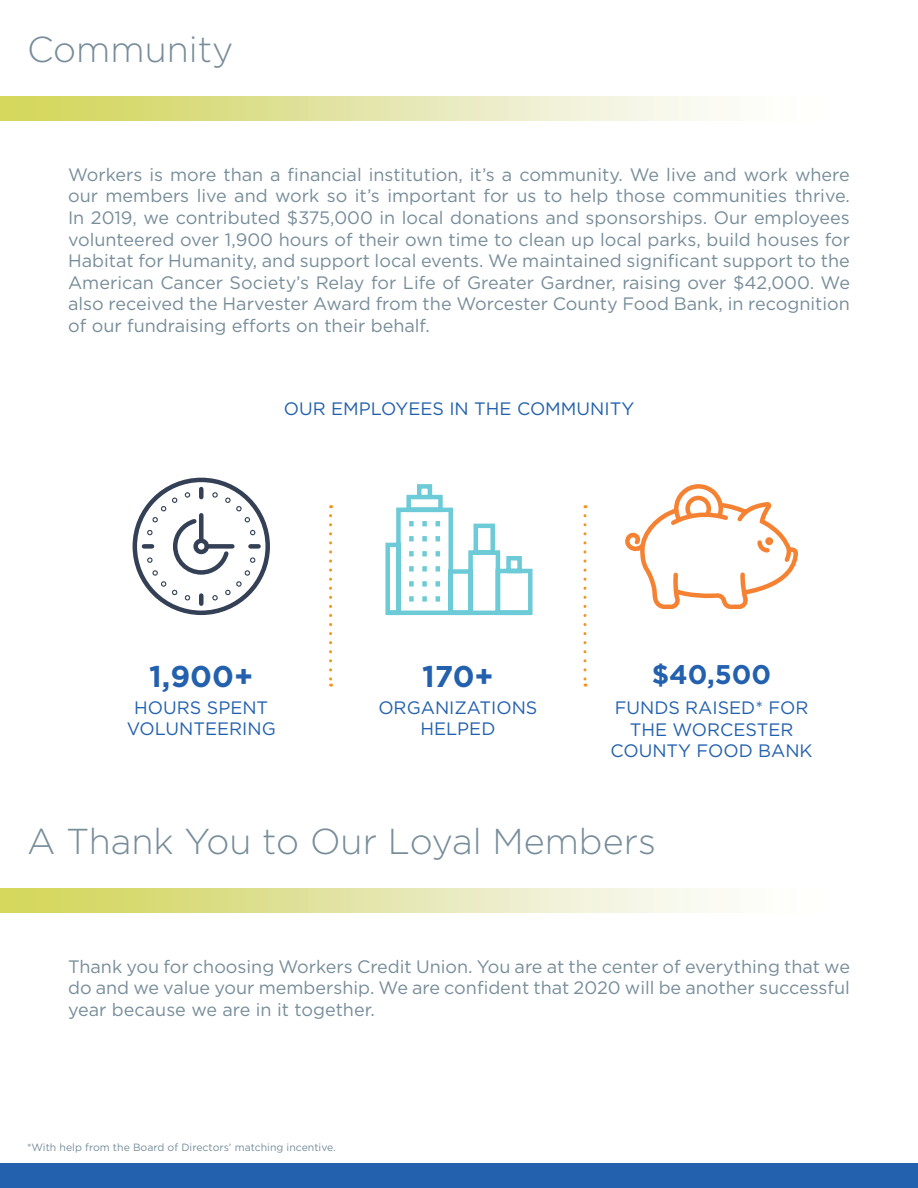
<style>
.page{position:relative;width:918px;height:1188px;background:#fff}
.page>*{position:absolute;margin:0;border:0;box-sizing:border-box;transform-origin:0 0}
.t1{font:300 36px "Gotham";color:#778d9a}
.t2{font:700 30px "Gotham";color:#2361ae}
.t3{font:700 27px "Gotham";color:#2361ae}
.t4{font:18px/21.6px "Gotham";color:#778d9a;text-align:justify}
.t5{font:18px/21.6px "Gotham";color:#2361ae;text-align:center}
.t6{font:10.5px "Gotham";color:#778d9a}
</style>
<div class="page">
<img style="left:0;top:97px;width:733px;height:24px">
<div style="left:0;top:1164px;width:918px;height:24px;background:#2361ae"></div>
<svg style="left:132px;top:477px;width:138px;height:139px"></svg>
<svg style="left:625px;top:484px;width:173px;height:126px"></svg>
<svg style="left:385px;top:484px;width:148px;height:132px"></svg>
<svg style="left:329px;top:516px;width:3px;height:171px"></svg>
<svg style="left:583px;top:516px;width:3px;height:171px"></svg>
<img style="left:0;top:889px;width:733px;height:24px">
<p class="t1" style="left:27px;top:27px;width:208px">Community</p>
<p class="t4" style="left:68px;top:163px;width:783px">Workers is more than a financial institution, it’s a community. We live and work where our members live and work so it’s important for us to help those communities thrive.<br>In 2019, we contributed $375,000 in local donations and sponsorships. Our employees volunteered over 1,900 hours of their own time to clean up local parks, build houses for Habitat for Humanity, and support local events. We maintained significant support to the American Cancer Society’s Relay for Life of Greater Gardner, raising over $42,000. We also received the Harvester Award from the Worcester County Food Bank, in recognition of our fundraising efforts on their behalf.</p>
<p class="t5" style="left:284px;top:397px;width:352px">OUR EMPLOYEES IN THE COMMUNITY</p>
<p class="t2" style="left:149px;top:656px;width:106px">1,900+</p>
<p class="t5" style="left:127px;top:696px;width:151px">HOURS SPENT<br>VOLUNTEERING</p>
<p class="t2" style="left:422px;top:656px;width:73px">170+</p>
<p class="t5" style="left:378px;top:696px;width:161px">ORGANIZATIONS<br>HELPED</p>
<p class="t3" style="left:652px;top:657px;width:121px">$40,500</p>
<p class="t5" style="left:611px;top:697px;width:204px">FUNDS RAISED* FOR<br>THE WORCESTER<br>COUNTY FOOD BANK</p>
<p class="t1" style="left:27px;top:819px;width:631px">A Thank You to Our Loyal Members</p>
<p class="t4" style="left:68px;top:955px;width:783px">Thank you for choosing Workers Credit Union. You are at the center of everything that we do and we value your membership. We are confident that 2020 will be another successful year because we are in it together.</p>
<p class="t6" style="left:27px;top:1141px;width:310px">*With help from the Board of Directors’ matching incentive.</p>
</div>
